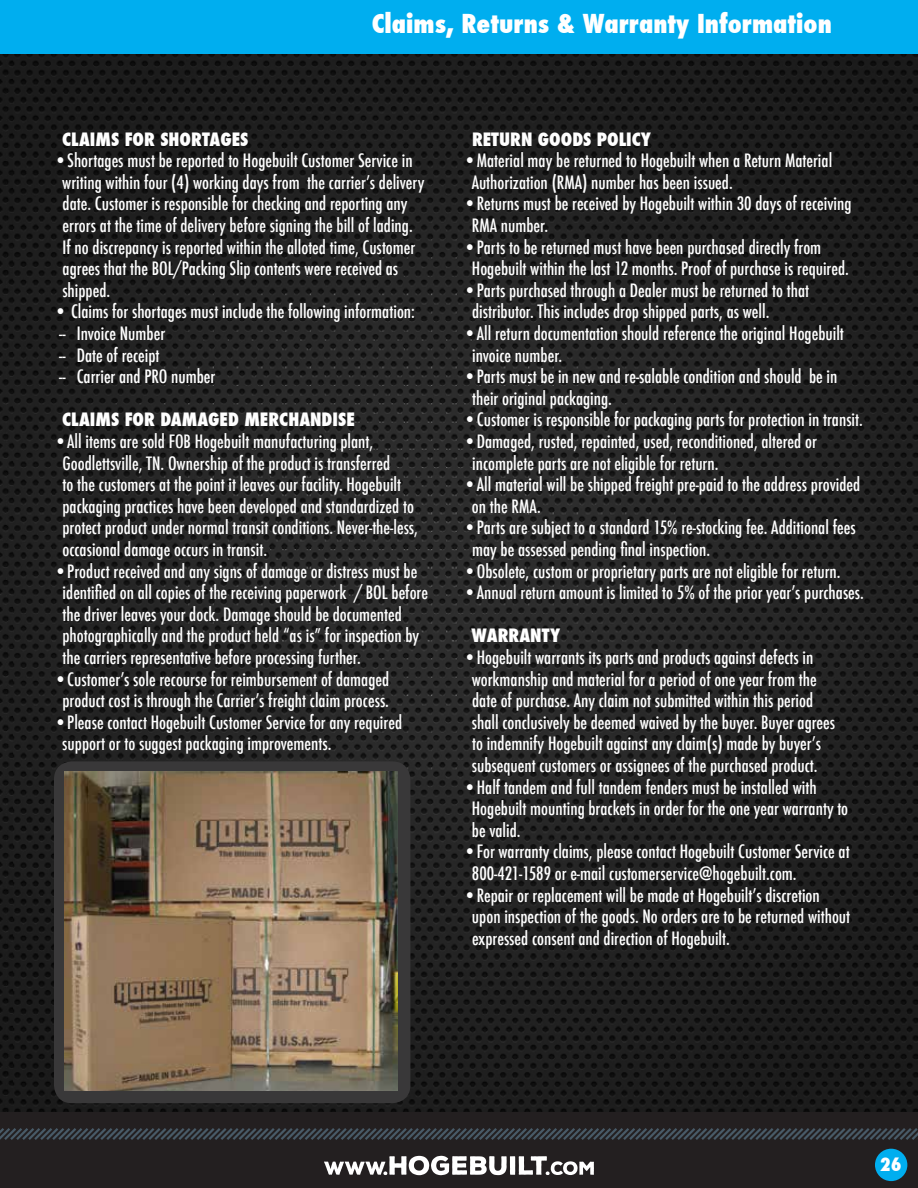
<style>
.page{position:relative;width:918px;height:1188px;background:#fff}
.page>*{position:absolute;margin:0;border:0;box-sizing:border-box;transform-origin:0 0}
.t1{font:800 condensed 25.5px "Futura";color:#fff}
.t2{font:500 condensed 18px/21.6px "Futura";color:#fff}
.t3{font:800 condensed 18px "Futura";color:#fff}
</style>
<div class="page">
<img style="left:13px;top:54px;width:905px;height:1058px">
<div style="left:0;top:0;width:918px;height:54px;background:#00aeef"></div>
<div style="left:0;top:1112px;width:918px;height:76px;background:#231f20"></div>
<div style="left:875px;top:1149px;width:32px;height:32px;background:#00aeef;border-radius:50%"></div>
<img style="left:0;top:54px;width:13px;height:1058px">
<svg style="left:0;top:1128px;width:918px;height:12px"></svg>
<div style="left:54px;top:761px;width:356px;height:342px;background:#393839;border-radius:18px"></div>
<img style="left:65px;top:771px;width:332px;height:319px">
<svg style="left:324px;top:1155px;width:270px;height:21px"></svg>
<h1 class="t1" style="left:372px;top:6px;width:462px">Claims, Returns &amp; Warranty Information</h1>
<p class="t3" style="left:62px;top:127px;width:188px">CLAIMS FOR SHORTAGES</p>
<p class="t2" style="left:62px;top:150px;width:364px;text-indent:-9px">•Shortages must be reported to Hogebuilt Customer Service in writing within four (4) working days from the carrier’s delivery date. Customer is responsible for checking and reporting any errors at the time of delivery before signing the bill of lading.<br>If no discrepancy is reported within the alloted time, Customer agrees that the BOL/Packing Slip contents were received as shipped.</p>
<p class="t2" style="left:59px;top:301px;width:357px;text-indent:-5px">• Claims for shortages must include the following information: -- Invoice Number<br>-- Date of receipt<br>-- Carrier and PRO number</p>
<p class="t3" style="left:62px;top:408px;width:294px">CLAIMS FOR DAMAGED MERCHANDISE</p>
<p class="t2" style="left:62px;top:431px;width:357px;text-indent:-9px">•All items are sold FOB Hogebuilt manufacturing plant, Goodlettsville, TN. Ownership of the product is transferred<br>to the customers at the point it leaves our facility. Hogebuilt packaging practices have been developed and standardized to protect product under normal transit conditions. Never-the-less, occasional damage occurs in transit.</p>
<p class="t2" style="left:62px;top:560px;width:367px;text-indent:-9px">•Product received and any signs of damage or distress must be identified on all copies of the receiving paperwork / BOL before the driver leaves your dock. Damage should be documented photographically and the product held “as is” for inspection by the carriers representative before processing further.</p>
<p class="t2" style="left:54px;top:668px;width:337px;text-align:center">•Customer’s sole recourse for reimbursement of damaged product cost is through the Carrier’s freight claim process.</p>
<p class="t2" style="left:62px;top:711px;width:341px;text-indent:-9px">•Please contact Hogebuilt Customer Service for any required support or to suggest packaging improvements.</p>
<p class="t3" style="left:472px;top:127px;width:181px">RETURN GOODS POLICY</p>
<p class="t2" style="left:472px;top:150px;width:362px;text-indent:-8px">•Material may be returned to Hogebuilt when a Return Material<br>Authorization (RMA) number has been issued.</p>
<p class="t2" style="left:472px;top:193px;width:381px;text-indent:-9px">•Returns must be received by Hogebuilt within 30 days of receiving<br>RMA number.</p>
<p class="t2" style="left:472px;top:236px;width:379px;text-indent:-9px">•Parts to be returned must have been purchased directly from<br>Hogebuilt within the last 12 months. Proof of purchase is required.</p>
<p class="t2" style="left:472px;top:279px;width:338px;text-indent:-9px">•Parts purchased through a Dealer must be returned to that distributor. This includes drop shipped parts, as well.</p>
<p class="t2" style="left:472px;top:323px;width:373px;text-indent:-9px">•All return documentation should reference the original Hogebuilt invoice number.</p>
<p class="t2" style="left:472px;top:366px;width:367px;text-indent:-9px">•Parts must be in new and re-salable condition and should be in their original packaging.</p>
<p class="t2" style="left:463px;top:409px;width:401px">•Customer is responsible for packaging parts for protection in transit.</p>
<p class="t2" style="left:472px;top:431px;width:346px;text-indent:-9px">•Damaged, rusted, repainted, used, reconditioned, altered or incomplete parts are not eligible for return.</p>
<p class="t2" style="left:472px;top:474px;width:390px;text-indent:-9px">•All material will be shipped freight pre-paid to the address provided on the RMA.</p>
<p class="t2" style="left:472px;top:517px;width:385px;text-indent:-9px">•Parts are subject to a standard 15% re-stocking fee. Additional fees may be assessed pending final inspection.</p>
<p class="t2" style="left:463px;top:560px;width:379px">•Obsolete, custom or proprietary parts are not eligible for return.</p>
<p class="t2" style="left:463px;top:582px;width:402px">•Annual return amount is limited to 5% of the prior year’s purchases.</p>
<p class="t3" style="left:471px;top:624px;width:90px">WARRANTY</p>
<p class="t2" style="left:472px;top:647px;width:365px;text-indent:-9px">•Hogebuilt warrants its parts and products against defects in workmanship and material for a period of one year from the date of purchase. Any claim not submitted within this period shall conclusively be deemed waived by the buyer. Buyer agrees to indemnify Hogebuilt against any claim(s) made by buyer’s subsequent customers or assignees of the purchased product.</p>
<p class="t2" style="left:472px;top:776px;width:378px;text-indent:-9px">•Half tandem and full tandem fenders must be installed with<br>Hogebuilt mounting brackets in order for the one year warranty to be valid.</p>
<p class="t2" style="left:472px;top:841px;width:379px;text-indent:-9px">•For warranty claims, please contact Hogebuilt Customer Service at<br>800-421-1589 or e-mail customerservice@hogebuilt.com.</p>
<p class="t2" style="left:472px;top:884px;width:380px;text-indent:-9px">•Repair or replacement will be made at Hogebuilt’s discretion upon inspection of the goods. No orders are to be returned without expressed consent and direction of Hogebuilt.</p>
<p class="t3" style="left:880px;top:1153px;width:23px">26</p>
</div>
